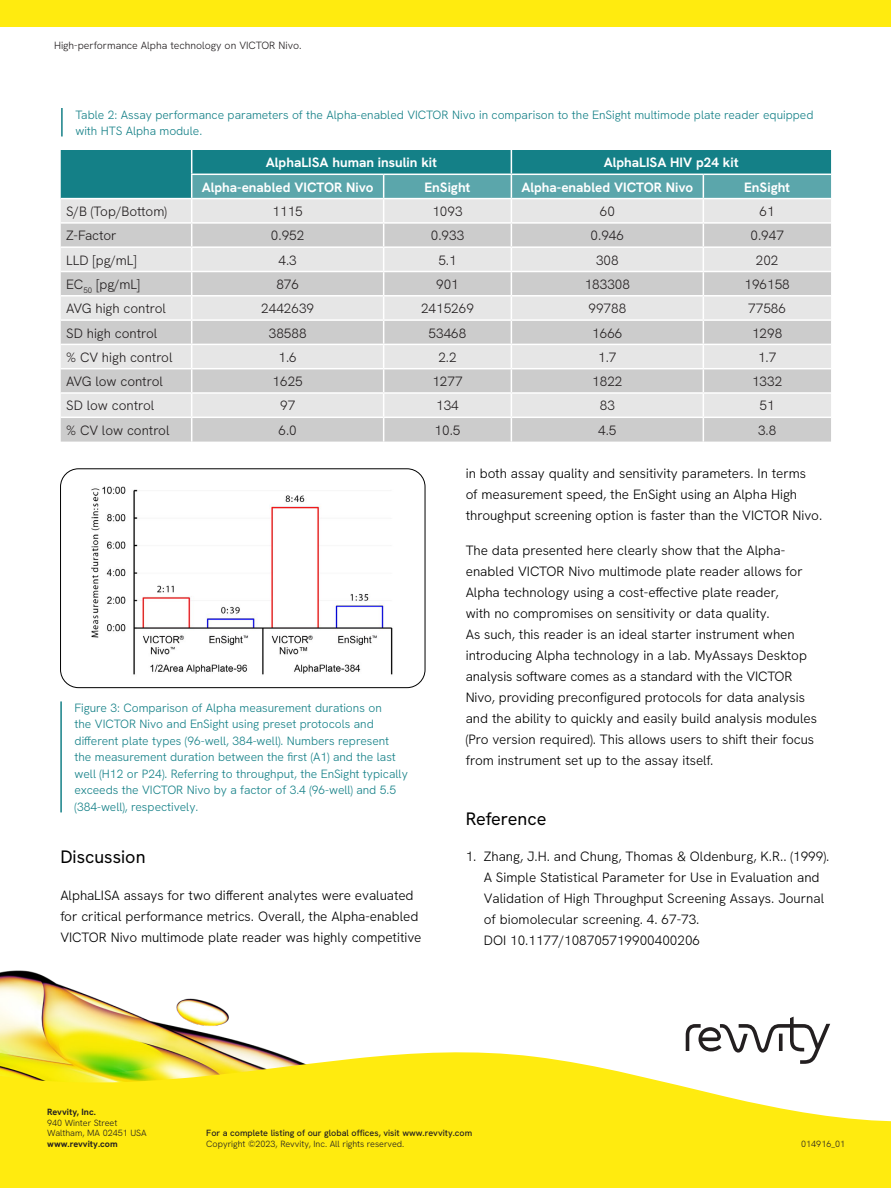
<style>
.page{position:relative;width:891px;height:1188px;background:#fff}
.page>*{position:absolute;margin:0;border:0;box-sizing:border-box;transform-origin:0 0}
.Sub_Head{font:18px "Hanken Grotesk";color:#000}
.Body_Copy{font:300 13.5px/21px "Hanken Grotesk";color:#000}
.Table_Body_Black{font:300 13.5px "Hanken Grotesk";color:#231f20}
.Table_Subhead{font:700 13.5px "Hanken Grotesk";color:#fff}
.Table_Head{font:700 13.5px "Hanken Grotesk";color:#fff}
.Captions{font:300 12px/16.5px "Hanken Grotesk";color:#148087}
.t1{font:300 10.5px "Hanken Grotesk";color:#231f20}
.t2{font:300 9px/10.5px "Hanken Grotesk";color:#231f20}
.t3{font:500 9px "Hanken Grotesk";color:#231f20}
.t4{font:700 9px "Hanken Grotesk";color:#231f20}
</style>
<div class="page">
<img style="left:0;top:970px;width:266px;height:79px">
<svg style="left:0;top:1049px;width:891px;height:139px;background:#fcec2f"></svg>
<svg style="left:686px;top:1017px;width:144px;height:47px"></svg>
<div style="left:0;top:0;width:891px;height:26px;background:#ffeb0f"></div>
<img style="left:91px;top:469px;width:334px;height:216px">
<div style="left:60px;top:469px;width:365px;height:219px;border:1px solid #000;border-radius:18px"></div>
<hr style="left:60px;top:701px;width:2px;height:111px;background:#148087">
<svg style="left:61px;top:150px;width:770px;height:292px;background:#c0cfd0"></svg>
<hr style="left:61px;top:108px;width:2px;height:29px;background:#148087">
<p class="t1" style="left:54px;top:39px;width:249px">High-performance Alpha technology on VICTOR Nivo.</p>
<p class="Captions" style="left:75px;top:106px;width:740px">Table 2: Assay performance parameters of the Alpha-enabled VICTOR Nivo in comparison to the EnSight multimode plate reader equipped with HTS Alpha module.</p>
<p class="Table_Head" style="left:266px;top:154px;width:173px">AlphaLISA human insulin kit</p>
<p class="Table_Head" style="left:604px;top:154px;width:136px">AlphaLISA HIV p24 kit</p>
<p class="Table_Subhead" style="left:202px;top:178px;width:173px">Alpha-enabled VICTOR Nivo</p>
<p class="Table_Subhead" style="left:425px;top:178px;width:48px">EnSight</p>
<p class="Table_Subhead" style="left:521px;top:178px;width:173px">Alpha-enabled VICTOR Nivo</p>
<p class="Table_Subhead" style="left:744px;top:178px;width:48px">EnSight</p>
<p class="Table_Body_Black" style="left:66px;top:203px;width:102px">S/B (Top/Bottom)</p>
<p class="Table_Body_Black" style="left:273px;top:203px;width:32px">1115</p>
<p class="Table_Body_Black" style="left:432px;top:203px;width:32px">1093</p>
<p class="Table_Body_Black" style="left:600px;top:203px;width:17px">60</p>
<p class="Table_Body_Black" style="left:760px;top:203px;width:17px">61</p>
<p class="Table_Body_Black" style="left:66px;top:227px;width:52px">Z-Factor</p>
<p class="Table_Body_Black" style="left:271px;top:227px;width:35px">0.952</p>
<p class="Table_Body_Black" style="left:431px;top:227px;width:35px">0.933</p>
<p class="Table_Body_Black" style="left:591px;top:227px;width:35px">0.946</p>
<p class="Table_Body_Black" style="left:750px;top:227px;width:35px">0.947</p>
<p class="Table_Body_Black" style="left:66px;top:251px;width:72px">LLD [pg/mL]</p>
<p class="Table_Body_Black" style="left:279px;top:251px;width:20px">4.3</p>
<p class="Table_Body_Black" style="left:438px;top:251px;width:20px">5.1</p>
<p class="Table_Body_Black" style="left:596px;top:251px;width:24px">308</p>
<p class="Table_Body_Black" style="left:756px;top:251px;width:24px">202</p>
<p class="Table_Body_Black" style="left:66px;top:275px;width:76px">EC<sub>50</sub> [pg/mL]</p>
<p class="Table_Body_Black" style="left:276px;top:275px;width:24px">876</p>
<p class="Table_Body_Black" style="left:436px;top:275px;width:24px">901</p>
<p class="Table_Body_Black" style="left:585px;top:275px;width:47px">183308</p>
<p class="Table_Body_Black" style="left:745px;top:275px;width:47px">196158</p>
<p class="Table_Body_Black" style="left:66px;top:300px;width:101px">AVG high control</p>
<p class="Table_Body_Black" style="left:261px;top:300px;width:54px">2442639</p>
<p class="Table_Body_Black" style="left:421px;top:300px;width:54px">2415269</p>
<p class="Table_Body_Black" style="left:588px;top:300px;width:39px">99788</p>
<p class="Table_Body_Black" style="left:748px;top:300px;width:39px">77586</p>
<p class="Table_Body_Black" style="left:66px;top:324px;width:93px">SD high control</p>
<p class="Table_Body_Black" style="left:269px;top:324px;width:39px">38588</p>
<p class="Table_Body_Black" style="left:429px;top:324px;width:39px">53468</p>
<p class="Table_Body_Black" style="left:592px;top:324px;width:32px">1666</p>
<p class="Table_Body_Black" style="left:752px;top:324px;width:32px">1298</p>
<p class="Table_Body_Black" style="left:66px;top:348px;width:108px">% CV high control</p>
<p class="Table_Body_Black" style="left:279px;top:348px;width:20px">1.6</p>
<p class="Table_Body_Black" style="left:438px;top:348px;width:20px">2.2</p>
<p class="Table_Body_Black" style="left:598px;top:348px;width:20px">1.7</p>
<p class="Table_Body_Black" style="left:758px;top:348px;width:20px">1.7</p>
<p class="Table_Body_Black" style="left:66px;top:373px;width:98px">AVG low control</p>
<p class="Table_Body_Black" style="left:273px;top:373px;width:32px">1625</p>
<p class="Table_Body_Black" style="left:432px;top:373px;width:32px">1277</p>
<p class="Table_Body_Black" style="left:592px;top:373px;width:32px">1822</p>
<p class="Table_Body_Black" style="left:752px;top:373px;width:32px">1332</p>
<p class="Table_Body_Black" style="left:66px;top:397px;width:90px">SD low control</p>
<p class="Table_Body_Black" style="left:280px;top:397px;width:17px">97</p>
<p class="Table_Body_Black" style="left:436px;top:397px;width:24px">134</p>
<p class="Table_Body_Black" style="left:600px;top:397px;width:17px">83</p>
<p class="Table_Body_Black" style="left:760px;top:397px;width:17px">51</p>
<p class="Table_Body_Black" style="left:66px;top:421px;width:105px">% CV low control</p>
<p class="Table_Body_Black" style="left:279px;top:421px;width:20px">6.0</p>
<p class="Table_Body_Black" style="left:435px;top:421px;width:27px">10.5</p>
<p class="Table_Body_Black" style="left:598px;top:421px;width:20px">4.5</p>
<p class="Table_Body_Black" style="left:758px;top:421px;width:20px">3.8</p>
<p class="Captions" style="left:75px;top:699px;width:335px">Figure 3: Comparison of Alpha measurement durations on<br>the VICTOR Nivo and EnSight using preset protocols and different plate types (96-well, 384-well). Numbers represent the measurement duration between the first (A1) and the last well (H12 or P24). Referring to throughput, the EnSight typically exceeds the VICTOR Nivo by a factor of 3.4 (96-well) and 5.5 (384-well), respectively.</p>
<p class="Sub_Head" style="left:60px;top:845px;width:87px">Discussion</p>
<p class="Body_Copy" style="left:60px;top:885px;width:363px">AlphaLISA assays for two different analytes were evaluated for critical performance metrics. Overall, the Alpha-enabled<br>VICTOR Nivo multimode plate reader was highly competitive</p>
<p class="Body_Copy" style="left:466px;top:463px;width:358px">in both assay quality and sensitivity parameters. In terms<br>of measurement speed, the EnSight using an Alpha High throughput screening option is faster than the VICTOR Nivo.</p>
<p class="Body_Copy" style="left:466px;top:539px;width:353px">The data presented here clearly show that the Alpha&shy;enabled VICTOR Nivo multimode plate reader allows for Alpha technology using a cost-effective plate reader,<br>with no compromises on sensitivity or data quality.<br>As such, this reader is an ideal starter instrument when introducing Alpha technology in a lab. MyAssays Desktop analysis software comes as a standard with the VICTOR Nivo, providing preconfigured protocols for data analysis and the ability to quickly and easily build analysis modules (Pro version required). This allows users to shift their focus from instrument set up to the assay itself.</p>
<p class="Sub_Head" style="left:466px;top:808px;width:82px">Reference</p>
<p class="Body_Copy" style="left:484px;top:846px;width:347px;text-indent:-18px">1. Zhang, J.H. and Chung, Thomas &amp; Oldenburg, K.R.. (1999).<br>A Simple Statistical Parameter for Use in Evaluation and Validation of High Throughput Screening Assays. Journal of biomolecular screening. 4. 67-73.<br>DOI 10.1177/108705719900400206</p>
<p class="t4" style="left:47px;top:1106px;width:50px">Revvity, Inc.</p>
<p class="t2" style="left:47px;top:1117px;width:101px">940 Winter Street<br>Waltham, MA 02451 USA</p>
<p class="t4" style="left:47px;top:1138px;width:72px">www.revvity.com</p>
<p class="t3" style="left:206px;top:1127px;width:268px">For a complete listing of our global offices, visit www.revvity.com</p>
<p class="t2" style="left:206px;top:1138px;width:200px">Copyright ©2023, Revvity, Inc. All rights reserved.</p>
<p class="t2" style="left:801px;top:1138px;width:45px">014916_01</p>
</div>
